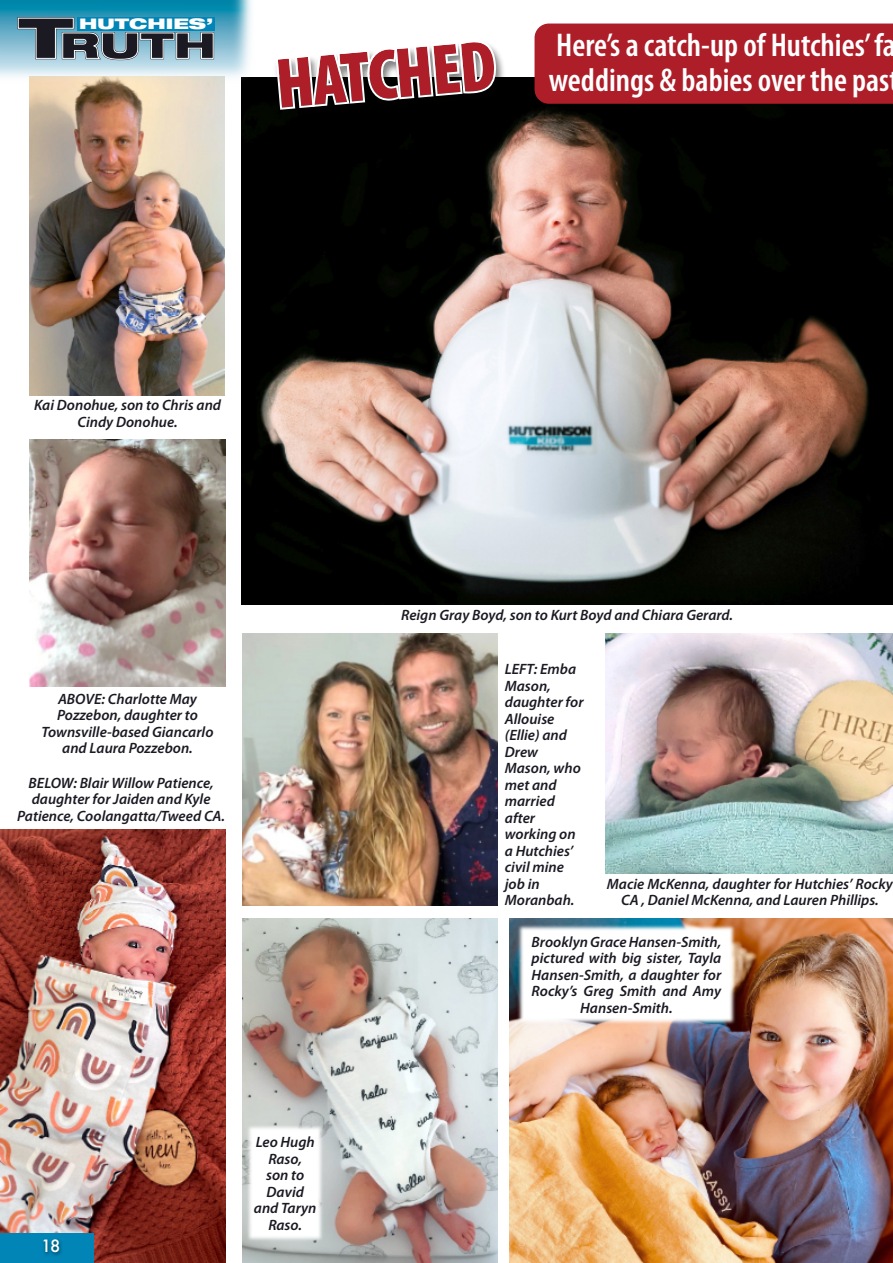
<style>
.page{position:relative;width:893px;height:1263px;background:#fff}
.page>*{position:absolute;margin:0;border:0;box-sizing:border-box;transform-origin:0 0}
.t1{font:900 condensed 71.55px "Myriad Pro";color:#ad1e29}
.t2{font:600 condensed 33px "Myriad Pro";color:#fff}
.t3{font:500 16.5px "Futura";color:#fff}
.t4{font:italic 600 15px/16.5px "Myriad Pro";color:#1b1922;text-align:center}
.t5{font:900 expanded 14.55px "Helvetica Neue LT Std";color:#fff;scale:1.23 1}
</style>
<div class="page">
<img style="left:29px;top:84px;width:196px;height:311px">
<img style="left:242px;top:78px;width:650px;height:526px">
<img style="left:0;top:829px;width:225px;height:434px">
<img style="left:0;top:0;width:255px;height:84px">
<div style="left:0;top:1233px;width:94px;height:30px;background:#0085b6"></div>
<img style="left:43px;top:1239px;width:19px;height:17px">
<svg style="left:17px;top:17px;width:198px;height:43px;background:#467186"></svg>
<img style="left:510px;top:919px;width:383px;height:344px">
<img style="left:30px;top:439px;width:195px;height:247px">
<img style="left:242px;top:634px;width:255px;height:271px">
<img style="left:243px;top:919px;width:255px;height:344px">
<img style="left:606px;top:633px;width:286px;height:240px">
<div style="left:535px;top:104px;width:358px;height:9px;background:#020101"></div>
<div style="left:535px;top:24px;width:358px;height:80px;background:#ad1e29"></div>
<img style="left:272px;top:51px;width:234px;height:71px">
<svg style="left:276px;top:43px;width:221px;height:67px"></svg>
<img style="left:517px;top:924px;width:218px;height:101px">
<img style="left:247px;top:1124px;width:77px;height:118px">
<p class="t5" style="left:79px;top:18px;width:111px">HUTCHIES’</p>
<h1 class="t1" style="left:273px;top:54px;width:222px;rotate:-5deg">HATCHED</h1>
<h2 class="t2" style="left:556px;top:32px;width:341px">Here’s a catch-up of Hutchies’fa</h2>
<h2 class="t2" style="left:549px;top:66px;width:342px">weddings &amp; babies over the pas</h2>
<p class="t4" style="left:34px;top:398px;width:189px">Kai Donohue, son to Chris and<br>Cindy Donohue.</p>
<p class="t4" style="left:42px;top:692px;width:173px">ABOVE: Charlotte May<br>Pozzebon, daughter to<br>Townsville-based Giancarlo and Laura Pozzebon.</p>
<p class="t4" style="left:17px;top:776px;width:209px">BELOW: Blair Willow Patience, daughter for Jaiden and Kyle<br>Patience, Coolangatta/Tweed CA.</p>
<p class="t3" style="left:41px;top:1238px;width:21px">18</p>
<p class="t4" style="left:254px;top:1135px;width:64px">Leo Hugh<br>Raso,<br>son to<br>David and Taryn<br>Raso.</p>
<p class="t4" style="left:401px;top:608px;width:333px">Reign Gray Boyd, son to Kurt Boyd and Chiara Gerard.</p>
<p class="t4" style="left:505px;top:662px;width:80px;text-align:left">LEFT: Emba<br>Mason, daughter for<br>Allouise (Ellie) and<br>Drew<br>Mason, who met and married after working on a Hutchies’ civil mine job in<br>Moranbah.</p>
<p class="t4" style="left:607px;top:877px;width:288px">Macie McKenna, daughter for Hutchies’ Rocky<br>CA , Daniel McKenna, and Lauren Phillips.</p>
<p class="t4" style="left:532px;top:935px;width:191px">Brooklyn Grace Hansen-Smith, pictured with big sister, Tayla<br>Hansen-Smith, a daughter for<br>Rocky’s Greg Smith and Amy<br>Hansen-Smith.</p>
</div>
